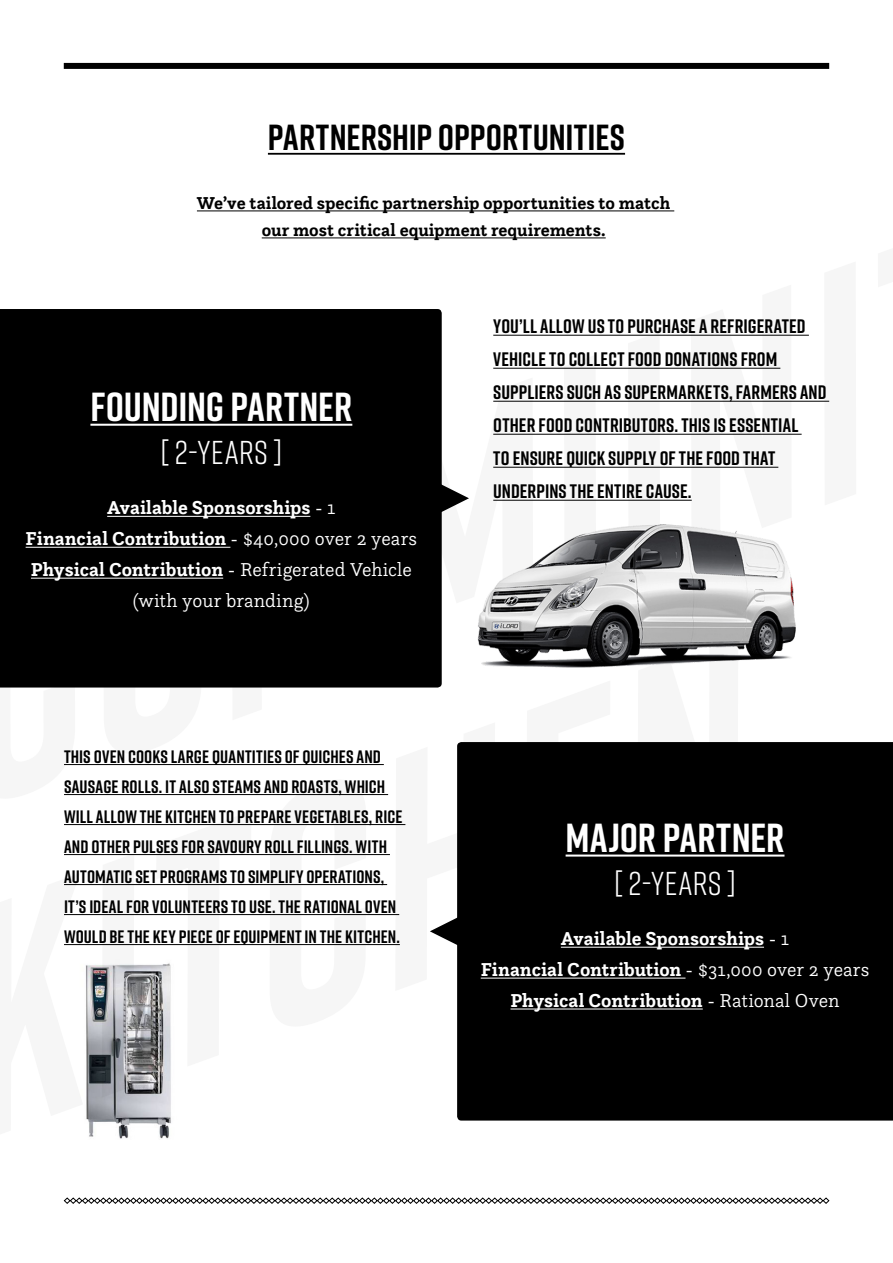
<style>
.page{position:relative;width:893px;height:1263px;background:#fff}
.page>*{position:absolute;margin:0;border:0;box-sizing:border-box;transform-origin:0 0}
.t1{font:700 40.5px "Rift";letter-spacing:-.005em;color:#fff}
.t2{font:700 36.15px "Rift";color:#000}
.t3{font:33px "Rift";letter-spacing:.015em;color:#fff}
.t4{font:700 19.5px/30.9px "Questa Slab";color:#fff;text-align:center}
.t5{font:700 19.5px/33px "Rift";letter-spacing:.005em;color:#000}
.t6{font:700 18px/30px "Rift";letter-spacing:.01em;color:#000}
.t7{font:700 18px/27px "Questa Slab";color:#000;text-align:center}
.s1{font-weight:300}
</style>
<div class="page">
<svg style="left:0;top:687px;width:75px;height:109px"></svg>
<svg style="left:564px;top:334px;width:96px;height:166px"></svg>
<svg style="left:691px;top:334px;width:101px;height:166px"></svg>
<svg style="left:102px;top:855px;width:32px;height:91px"></svg>
<svg style="left:156px;top:825px;width:95px;height:121px"></svg>
<svg style="left:270px;top:795px;width:96px;height:151px"></svg>
<div style="left:457px;top:742px;width:436px;height:378px;background:#000"></div>
<div style="left:0;top:309px;width:442px;height:378px;background:#000"></div>
<hr style="left:561px;top:947px;width:203px;height:1px;background:#fff">
<hr style="left:481px;top:977px;width:204px;height:1px;background:#fff">
<hr style="left:510px;top:1008px;width:193px;height:1px;background:#fff">
<hr style="left:107px;top:516px;width:203px;height:1px;background:#fff">
<hr style="left:26px;top:547px;width:204px;height:1px;background:#fff">
<hr style="left:31px;top:578px;width:192px;height:1px;background:#fff">
<hr style="left:493px;top:335px;width:316px;height:1px;background:#000">
<hr style="left:493px;top:368px;width:287px;height:1px;background:#000">
<hr style="left:493px;top:401px;width:336px;height:1px;background:#000">
<hr style="left:493px;top:434px;width:309px;height:1px;background:#000">
<hr style="left:493px;top:467px;width:285px;height:1px;background:#000">
<hr style="left:493px;top:500px;width:199px;height:1px;background:#000">
<hr style="left:64px;top:764px;width:320px;height:1px;background:#000">
<hr style="left:64px;top:794px;width:324px;height:1px;background:#000">
<hr style="left:64px;top:824px;width:341px;height:1px;background:#000">
<hr style="left:64px;top:854px;width:326px;height:1px;background:#000">
<hr style="left:64px;top:884px;width:323px;height:1px;background:#000">
<hr style="left:64px;top:914px;width:335px;height:1px;background:#000">
<hr style="left:64px;top:944px;width:336px;height:1px;background:#000">
<hr style="left:566px;top:854px;width:218px;height:2px;background:#fff">
<hr style="left:90px;top:424px;width:262px;height:2px;background:#fff">
<svg style="left:395px;top:742px;width:100px;height:249px"></svg>
<svg style="left:398px;top:378px;width:135px;height:282px"></svg>
<div style="left:64px;top:63px;width:765px;height:6px;background:#000"></div>
<svg style="left:64px;top:1197px;width:766px;height:7px"></svg>
<hr style="left:268px;top:153px;width:357px;height:2px;background:#000">
<hr style="left:197px;top:210px;width:477px;height:1px;background:#000">
<hr style="left:262px;top:237px;width:344px;height:1px;background:#000">
<img style="left:465px;top:505px;width:331px;height:163px">
<img style="left:85px;top:963px;width:86px;height:176px">
<h2 class="t2" style="left:268px;top:112px;width:359px">PARTNERSHIP OPPORTUNITIES</h2>
<p class="t7" style="left:197px;top:189px;width:475px">We’ve tailored specific partnership opportunities to match our most critical equipment requirements.</p>
<h1 class="t1" style="left:90px;top:377px;width:263px">FOUNDING PARTNER</h1>
<h3 class="t3" style="left:160px;top:429px;width:123px">[ 2-YEARS ]</h3>
<p class="t4" style="left:26px;top:492px;width:393px">Available Sponsorships <span class="s1">- 1<br></span>Financial Contribution <span class="s1">- $40,000 over 2 years </span>Physical Contribution <span class="s1">- Refrigerated Vehicle (with your branding)</span></p>
<p class="t6" style="left:64px;top:741px;width:340px">THIS OVEN COOKS LARGE QUANTITIES OF QUICHES AND SAUSAGE ROLLS. IT ALSO STEAMS AND ROASTS, WHICH WILL ALLOW THE KITCHEN TO PREPARE VEGETABLES, RICE AND OTHER PULSES FOR SAVOURY ROLL FILLINGS. WITH AUTOMATIC SET PROGRAMS TO SIMPLIFY OPERATIONS, IT’S IDEAL FOR VOLUNTEERS TO USE. THE RATIONAL OVEN WOULD BE THE KEY PIECE OF EQUIPMENT IN THE KITCHEN.</p>
<p class="t5" style="left:493px;top:310px;width:335px">YOU’LL ALLOW US TO PURCHASE A REFRIGERATED VEHICLE TO COLLECT FOOD DONATIONS FROM SUPPLIERS SUCH AS SUPERMARKETS, FARMERS AND OTHER FOOD CONTRIBUTORS. THIS IS ESSENTIAL<br>TO ENSURE QUICK SUPPLY OF THE FOOD THAT UNDERPINS THE ENTIRE CAUSE.</p>
<h1 class="t1" style="left:566px;top:808px;width:220px">MAJOR PARTNER</h1>
<h3 class="t3" style="left:614px;top:860px;width:123px">[ 2-YEARS ]</h3>
<p class="t4" style="left:481px;top:923px;width:390px">Available Sponsorships <span class="s1">- 1<br></span>Financial Contribution <span class="s1">- $31,000 over 2 years<br></span>Physical Contribution <span class="s1">- Rational Oven</span></p>
</div>
